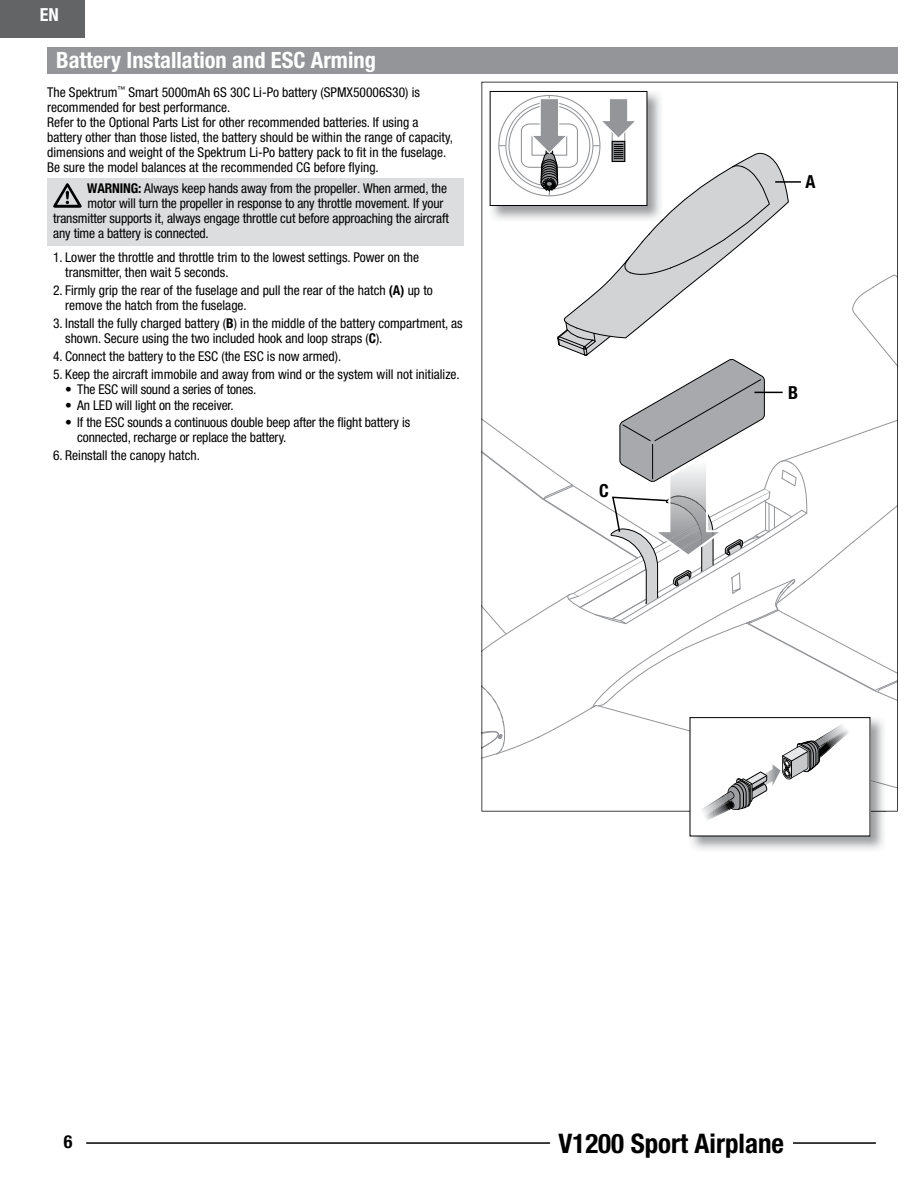
<style>
.page{position:relative;width:918px;height:1188px;background:#fff}
.page>*{position:absolute;margin:0;border:0;box-sizing:border-box;transform-origin:0 0}
.t1{font:700 condensed 27px "Helvetica Neue LT Std";color:#000}
.t2{font:700 condensed 22.5px "Helvetica Neue LT Std";color:#fff}
.t3{font:700 condensed 18px "Helvetica Neue LT Std";color:#000}
.t4{font:700 condensed 18px "Helvetica Neue LT Std";color:#fff}
.t5{font:condensed 13.5px/15px "Helvetica Neue LT Std";color:#000}
.s1{font-weight:700}
</style>
<div class="page">
<div style="left:0;top:0;width:85px;height:37px;background:#636466"></div>
<hr style="left:86px;top:1142px;width:790px;height:2px;background:#000">
<div style="left:550px;top:1134px;width:243px;height:20px;background:#fff"></div>
<div style="left:47px;top:47px;width:851px;height:27px;background:#939598"></div>
<img style="left:689px;top:827px;width:195px;height:23px">
<div style="left:690px;top:718px;width:180px;height:118px;background:#fff"></div>
<svg style="left:482px;top:95px;width:415px;height:732px"></svg>
<div style="left:47px;top:179px;width:417px;height:67px;background:#dcddde"></div>
<svg style="left:53px;top:183px;width:29px;height:25px"></svg>
<h3 class="t4" style="left:40px;top:8px;width:20px">EN</h3>
<h2 class="t2" style="left:56px;top:52px;width:321px">Battery Installation and ESC Arming</h2>
<p class="t5" style="left:47px;top:86px;width:407px">The Spektrum<sup>™</sup> Smart 5000mAh 6S 30C Li-Po battery (SPMX50006S30) is recommended for best performance.<br>Refer to the Optional Parts List for other recommended batteries. If using a battery other than those listed, the battery should be within the range of capacity, dimensions and weight of the Spektrum Li-Po battery pack to fit in the fuselage.<br>Be sure the model balances at the recommended CG before flying.</p>
<p class="t5" style="left:87px;top:182px;width:361px"><span class="s1">WARNING:</span> Always keep hands away from the propeller. When armed, the</p>
<p class="t5" style="left:88px;top:197px;width:357px">motor will turn the propeller in response to any throttle movement. If your</p>
<p class="t5" style="left:53px;top:212px;width:397px">transmitter supports it, always engage throttle cut before approaching the aircraft</p>
<p class="t5" style="left:53px;top:227px;width:157px">any time a battery is connected.</p>
<p class="t5" style="left:65px;top:251px;width:355px;text-indent:-12px">1. Lower the throttle and throttle trim to the lowest settings. Power on the transmitter, then wait 5 seconds.</p>
<p class="t5" style="left:65px;top:284px;width:369px;text-indent:-12px">2. Firmly grip the rear of the fuselage and pull the rear of the hatch <span class="s1">(A)</span> up to remove the hatch from the fuselage.</p>
<p class="t5" style="left:65px;top:317px;width:399px;text-indent:-12px">3. Install the fully charged battery (<span class="s1">B</span>) in the middle of the battery compartment, as shown. Secure using the two included hook and loop straps (<span class="s1">C</span>).</p>
<p class="t5" style="left:53px;top:350px;width:290px">4. Connect the battery to the ESC (the ESC is now armed).</p>
<p class="t5" style="left:53px;top:368px;width:408px">5. Keep the aircraft immobile and away from wind or the system will not initialize.</p>
<p class="t5" style="left:65px;top:383px;width:193px">• The ESC will sound a series of tones.</p>
<p class="t5" style="left:65px;top:399px;width:170px">• An LED will light on the receiver.</p>
<p class="t5" style="left:77px;top:416px;width:334px;text-indent:-12px">• If the ESC sounds a continuous double beep after the flight battery is connected, recharge or replace the battery.</p>
<p class="t5" style="left:53px;top:449px;width:149px">6. Reinstall the canopy hatch.</p>
<h3 class="t3" style="left:599px;top:484px;width:11px">C</h3>
<h3 class="t3" style="left:806px;top:175px;width:12px">A</h3>
<h3 class="t3" style="left:788px;top:386px;width:12px">B</h3>
<h3 class="t3" style="left:64px;top:1135px;width:10px">6</h3>
<h1 class="t1" style="left:558px;top:1134px;width:227px">V1200 Sport Airplane</h1>
</div>
